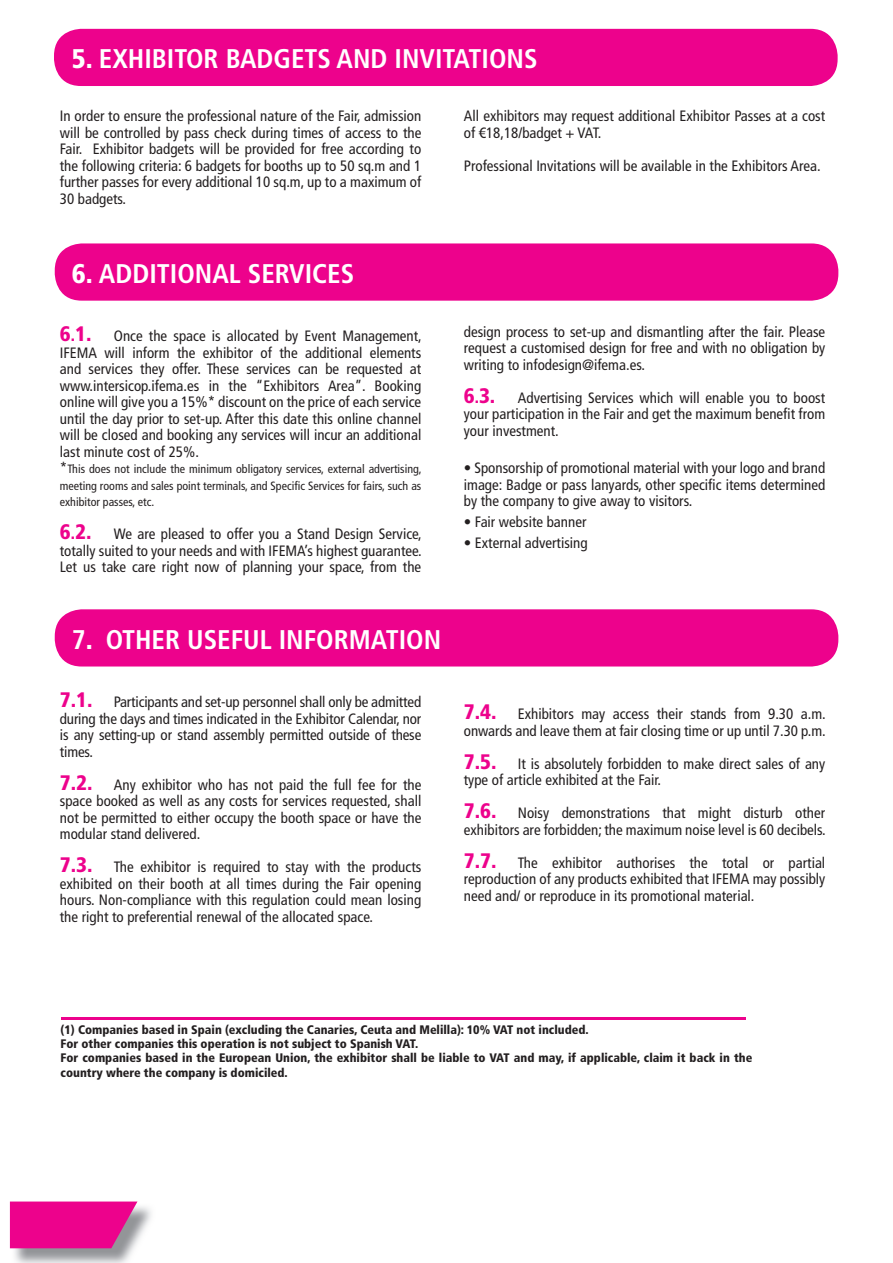
<style>
.page{position:relative;width:893px;height:1263px;background:#fff}
.page>*{position:absolute;margin:0;border:0;box-sizing:border-box;transform-origin:0 0}
.t1{font:700 condensed 27px "Frutiger LT Std";color:#fff}
.t2{font:condensed 15px/16.5px "Frutiger LT Std";color:#231f20;text-align:justify}
.t3{font:900 condensed 12.3px/14.2px "Frutiger LT Std";color:#231f20}
.t4{font:condensed 12px/16.5px "Frutiger LT Std";color:#231f20;text-align:justify}
.s1{font-weight:900}
.s2{font-weight:900;font-size:21px;color:#ed028c}
.s3{font-weight:900;font-size:16.5px;color:#ed028c}
.s4{font-size:15px}
</style>
<div class="page">
<hr style="left:61px;top:1018px;width:685px;height:2px;background:#ed028c">
<div style="left:54px;top:29px;width:784px;height:57px;background:#ed028c;border-radius:27px"></div>
<div style="left:55px;top:243px;width:783px;height:58px;background:#ed028c;border-radius:27px"></div>
<div style="left:55px;top:609px;width:783px;height:57px;background:#ed028c;border-radius:27px"></div>
<img style="left:12px;top:1206px;width:139px;height:57px">
<svg style="left:10px;top:1201px;width:127px;height:47px;background:#e61590"></svg>
<h1 class="t1" style="left:72px;top:43px;width:467px"><span class="s1">5.</span> EXHIBITOR BADGETS AND INVITATIONS</h1>
<p class="t2" style="left:60px;top:108px;width:363px">In order to ensure the professional nature of the Fair, admission will be controlled by pass check during times of access to the Fair. Exhibitor badgets will be provided for free according to the following criteria: 6 badgets for booths up to 50 sq.m and 1 further passes for every additional 10 sq.m, up to a maximum of 30 badgets.</p>
<p class="t2" style="left:464px;top:108px;width:363px">All exhibitors may request additional Exhibitor Passes at a cost of €18,18/badget + VAT.</p>
<p class="t2" style="left:464px;top:157px;width:358px">Professional Invitations will be available in the Exhibitors Area.</p>
<h1 class="t1" style="left:72px;top:257px;width:284px"><span class="s1">6.</span> ADDITIONAL SERVICES</h1>
<p class="t2" style="left:60px;top:328px;width:363px"><span class="s2">6</span><span class="s3">.</span><span class="s2">1.</span> Once the space is allocated by Event Management, IFEMA will inform the exhibitor of the additional elements and services they offer. These services can be requested at www.intersicop.ifema.es in the “Exhibitors Area”. Booking online will give you a 15%* discount on the price of each service until the day prior to set-up. After this date this online channel will be closed and booking any services will incur an additional last minute cost of 25%.</p>
<p class="t4" style="left:60px;top:461px;width:363px"><span class="s4">*</span>This does not include the minimum obligatory services, external advertising, meeting rooms and sales point terminals, and Specific Services for fairs, such as exhibitor passes, etc.</p>
<p class="t2" style="left:60px;top:526px;width:363px"><span class="s2">6</span><span class="s3">.</span><span class="s2">2.</span> We are pleased to offer you a Stand Design Service, totally suited to your needs and with IFEMA’s highest guarantee.<br>Let us take care right now of planning your space, from the</p>
<h1 class="t1" style="left:72px;top:623px;width:371px">7<span class="s1">.</span> OTHER USEFUL INFORMATION</h1>
<p class="t2" style="left:60px;top:694px;width:363px"><span class="s2">7.1.</span> Participants and set-up personnel shall only be admitted during the days and times indicated in the Exhibitor Calendar, nor is any setting-up or stand assembly permitted outside of these times.</p>
<p class="t2" style="left:60px;top:776px;width:363px"><span class="s2">7.2.</span> Any exhibitor who has not paid the full fee for the space booked as well as any costs for services requested, shall not be permitted to either occupy the booth space or have the modular stand delivered.</p>
<p class="t2" style="left:60px;top:859px;width:363px"><span class="s2">7.3.</span> The exhibitor is required to stay with the products exhibited on their booth at all times during the Fair opening hours. Non-compliance with this regulation could mean losing the right to preferential renewal of the allocated space.</p>
<p class="t2" style="left:464px;top:324px;width:363px">design process to set-up and dismantling after the fair. Please request a customised design for free and with no obligation by writing to infodesign@ifema.es.</p>
<p class="t2" style="left:464px;top:390px;width:363px"><span class="s2">6</span><span class="s3">.</span><span class="s2">3.</span> Advertising Services which will enable you to boost your participation in the Fair and get the maximum benefit from your investment.</p>
<p class="t2" style="left:464px;top:460px;width:363px">• Sponsorship of promotional material with your logo and brand image: Badge or pass lanyards, other specific items determined by the company to give away to visitors.</p>
<p class="t2" style="left:464px;top:513px;width:124px">• Fair website banner</p>
<p class="t2" style="left:464px;top:534px;width:125px">• External advertising</p>
<p class="t2" style="left:464px;top:706px;width:363px"><span class="s2">7.4.</span> Exhibitors may access their stands from 9.30 a.m. onwards and leave them at fair closing time or up until 7.30 p.m.</p>
<p class="t2" style="left:464px;top:755px;width:363px"><span class="s2">7.5.</span> It is absolutely forbidden to make direct sales of any type of article exhibited at the Fair.</p>
<p class="t2" style="left:464px;top:805px;width:363px"><span class="s2">7.6.</span> Noisy demonstrations that might disturb other exhibitors are forbidden; the maximum noise level is 60 decibels.</p>
<p class="t2" style="left:464px;top:854px;width:363px"><span class="s2">7.7.</span> The exhibitor authorises the total or partial reproduction of any products exhibited that IFEMA may possibly need and/ or reproduce in its promotional material.</p>
<p class="t3" style="left:61px;top:1023px;width:693px">(1) Companies based in Spain (excluding the Canaries, Ceuta and Melilla): 10% VAT not included.<br>For other companies this operation is not subject to Spanish VAT.<br>For companies based in the European Union, the exhibitor shall be liable to VAT and may, if applicable, claim it back in the country where the company is domiciled.</p>
</div>
